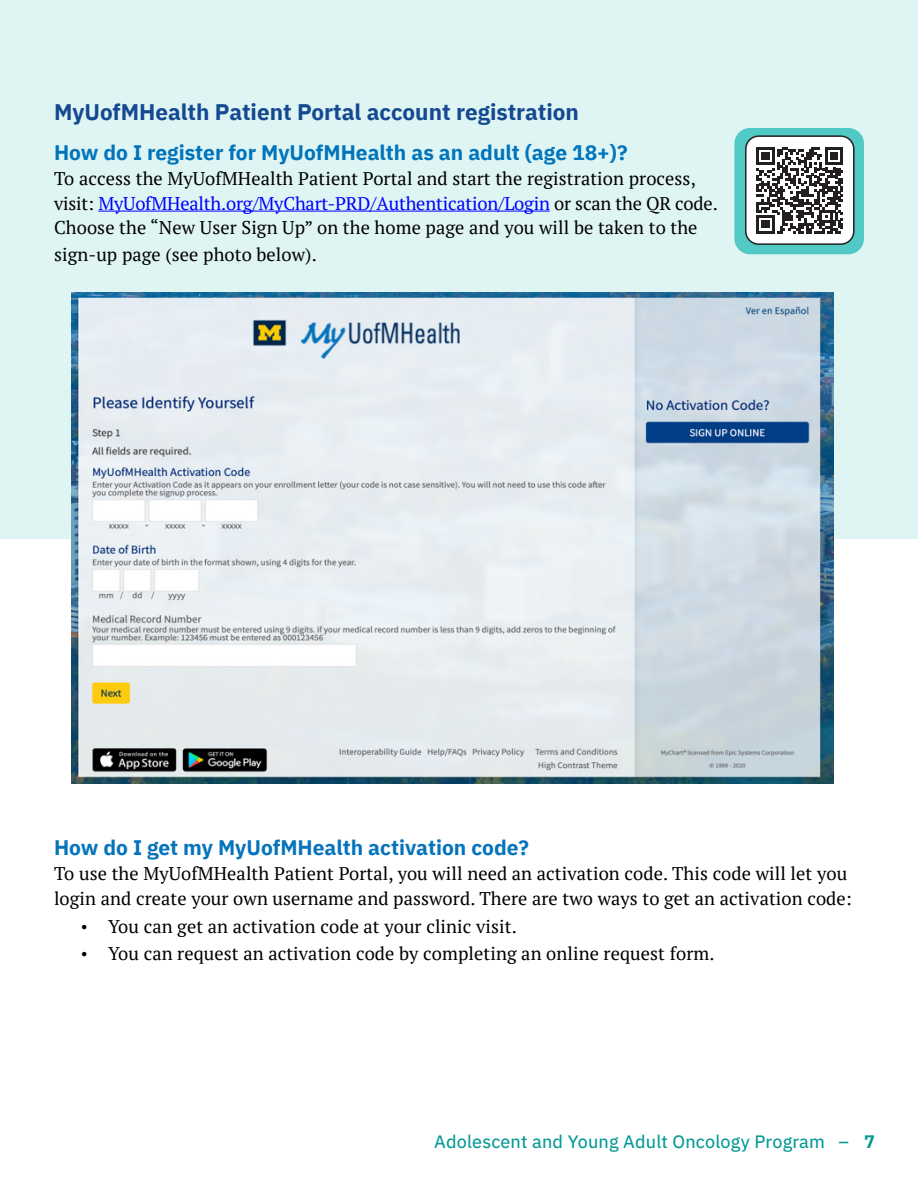
<style>
.page{position:relative;width:918px;height:1188px;background:#fff}
.page>*{position:absolute;margin:0;border:0;box-sizing:border-box;transform-origin:0 0}
.Second_Title{font:700 22.5px "IBM Plex Sans";color:#144992}
.Normal0{font:700 21px "IBM Plex Sans";color:#0174bb}
.Normal0-2{font:700 21px "IBM Plex Sans";color:#0574bc}
.Normal0-3{font:18.3px/24.8px "PT Serif";letter-spacing:.005em;color:#000}
.t1{font:18px "IBM Plex Sans Text";letter-spacing:.01em;color:#039994}
.s1{color:#00f}
.s2{font-family:"Times New Roman";font-size:18px}
.s3{font-family:"IBM Plex Sans";font-weight:700}
</style>
<div class="page">
<div style="left:0;top:0;width:918px;height:539px;background:#dff5f4"></div>
<hr style="left:98px;top:211px;width:452px;height:1px;background:#00f">
<img style="left:72px;top:292px;width:762px;height:492px">
<div style="left:734px;top:128px;width:130px;height:126px;background:#51cac5;border-radius:16px"></div>
<div style="left:746px;top:136px;width:108px;height:108px;background:#fff;border-radius:13px"></div>
<svg style="left:756px;top:147px;width:87px;height:87px"></svg>
<div style="left:745px;top:135px;width:110px;height:110px;border:2px solid #231f20;border-radius:13px"></div>
<p class="Second_Title" style="left:54px;top:94px;width:526px">MyUofMHealth Patient Portal account registration</p>
<p class="Normal0" style="left:54px;top:136px;width:575px">How do I register for MyUofMHealth as an adult (age 18+)?</p>
<p class="Normal0-3" style="left:54px;top:166px;width:665px">To access the MyUofMHealth Patient Portal and start the registration process, visit: <span class="s1">MyUofMHealth.org/MyChart-PRD/Authentication/Login</span> or scan the QR code.</p>
<p class="Normal0-3" style="left:54px;top:214px;width:645px;line-height:27px">Choose the “New User Sign Up” on the home page and you will be taken to the sign-up page (see photo below).</p>
<p class="Normal0-2" style="left:54px;top:831px;width:477px">How do I get my MyUofMHealth activation code?</p>
<p class="Normal0-3" style="left:54px;top:861px;width:799px">To use the MyUofMHealth Patient Portal, you will need an activation code. This code will let you login and create your own username and password. There are two ways to get an activation code:</p>
<p class="Normal0-3" style="left:81px;top:913px;width:437px"><span class="s2">•</span> You can get an activation code at your clinic visit.</p>
<p class="Normal0-3" style="left:81px;top:941px;width:635px"><span class="s2">•</span> You can request an activation code by completing an online request form.</p>
<p class="t1" style="left:434px;top:1128px;width:442px">Adolescent and Young Adult Oncology Program – <span class="s3">7</span></p>
</div>
